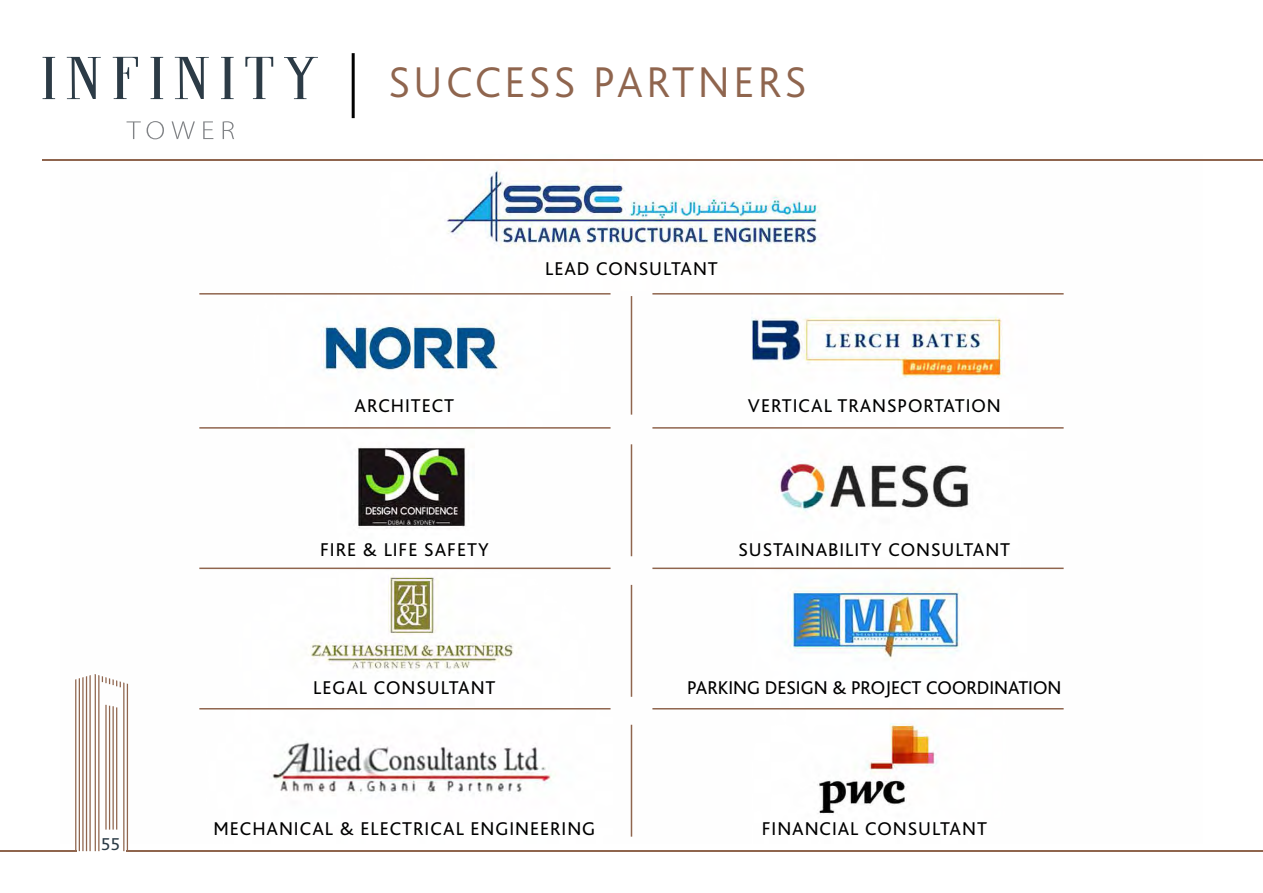
<style>
.page{position:relative;width:1263px;height:893px;background:#fff}
.page>*{position:absolute;margin:0;border:0;box-sizing:border-box;transform-origin:0 0}
.t1{font:300 45px "Bliss";letter-spacing:.075em;color:#8f654e}
.t2{font:19.35px "Bliss";letter-spacing:.05em;color:#000}
.t3{font:19.35px "Bliss";color:#000}
.t4{font:18px "Bliss";color:#2c3b46}
</style>
<div class="page">
<img style="left:60px;top:159px;width:1142px;height:684px">
<hr style="left:79px;top:678px;width:1px;height:173px;background:#8f654e">
<hr style="left:75px;top:679px;width:1px;height:172px;background:#8f654e">
<hr style="left:82px;top:677px;width:2px;height:174px;background:#8f654e">
<hr style="left:86px;top:676px;width:1px;height:175px;background:#8f654e">
<hr style="left:89px;top:675px;width:2px;height:176px;background:#8f654e">
<svg style="left:102px;top:676px;width:19px;height:11px"></svg>
<hr style="left:95px;top:674px;width:1px;height:177px;background:#8f654e">
<hr style="left:98px;top:675px;width:1px;height:176px;background:#8f654e">
<hr style="left:123px;top:682px;width:1px;height:169px;background:#8f654e">
<hr style="left:127px;top:683px;width:1px;height:168px;background:#8f654e">
<hr style="left:116px;top:707px;width:1px;height:123px;background:#8f654e">
<hr style="left:105px;top:705px;width:2px;height:125px;background:#8f654e">
<hr style="left:112px;top:706px;width:2px;height:124px;background:#8f654e">
<hr style="left:109px;top:706px;width:1px;height:124px;background:#8f654e">
<hr style="left:127px;top:851px;width:1136px;height:1px;background:#8f654e">
<hr style="left:0;top:851px;width:76px;height:1px;background:#8f654e">
<svg style="left:43px;top:57px;width:12px;height:42px"></svg>
<svg style="left:67px;top:57px;width:34px;height:42px"></svg>
<svg style="left:113px;top:57px;width:25px;height:42px"></svg>
<svg style="left:151px;top:57px;width:12px;height:42px"></svg>
<svg style="left:175px;top:57px;width:34px;height:42px"></svg>
<svg style="left:221px;top:57px;width:13px;height:42px"></svg>
<svg style="left:245px;top:57px;width:28px;height:42px"></svg>
<svg style="left:284px;top:57px;width:34px;height:42px"></svg>
<svg style="left:127px;top:121px;width:14px;height:18px"></svg>
<svg style="left:147px;top:121px;width:17px;height:18px"></svg>
<svg style="left:172px;top:121px;width:23px;height:18px"></svg>
<svg style="left:203px;top:121px;width:10px;height:18px"></svg>
<svg style="left:223px;top:121px;width:11px;height:18px"></svg>
<hr style="left:352px;top:53px;width:3px;height:65px;background:#000">
<hr style="left:43px;top:160px;width:1220px;height:1px;background:#8f654e">
<hr style="left:631px;top:296px;width:1px;height:119px;background:#8f654e">
<hr style="left:631px;top:444px;width:1px;height:112px;background:#8f654e">
<hr style="left:631px;top:585px;width:1px;height:112px;background:#8f654e">
<hr style="left:631px;top:725px;width:1px;height:112px;background:#8f654e">
<hr style="left:199px;top:293px;width:411px;height:2px;background:#8f654e">
<hr style="left:652px;top:293px;width:412px;height:2px;background:#8f654e">
<hr style="left:199px;top:427px;width:411px;height:2px;background:#8f654e">
<hr style="left:652px;top:427px;width:412px;height:2px;background:#8f654e">
<hr style="left:199px;top:568px;width:411px;height:1px;background:#8f654e">
<hr style="left:652px;top:568px;width:412px;height:1px;background:#8f654e">
<hr style="left:199px;top:708px;width:411px;height:1px;background:#8f654e">
<hr style="left:652px;top:708px;width:412px;height:1px;background:#8f654e">
<p class="t4" style="left:101px;top:835px;width:20px">55</p>
<h1 class="t1" style="left:388px;top:59px;width:419px">SUCCESS PARTNERS</h1>
<p class="t2" style="left:355px;top:396px;width:101px">ARCHITECT</p>
<p class="t2" style="left:545px;top:258px;width:174px">LEAD CONSULTANT</p>
<p class="t2" style="left:748px;top:396px;width:254px">VERTICAL TRANSPORTATION</p>
<p class="t2" style="left:320px;top:539px;width:170px">FIRE &amp; LIFE SAFETY</p>
<p class="t2" style="left:313px;top:678px;width:184px">LEGAL CONSULTANT</p>
<p class="t2" style="left:738px;top:539px;width:273px">SUSTAINABILITY CONSULTANT</p>
<p class="t3" style="left:687px;top:678px;width:376px">PARKING DESIGN &amp; PROJECT COORDINATION</p>
<p class="t2" style="left:214px;top:818px;width:383px">MECHANICAL &amp; ELECTRICAL ENGINEERING</p>
<p class="t2" style="left:762px;top:818px;width:227px">FINANCIAL CONSULTANT</p>
</div>
